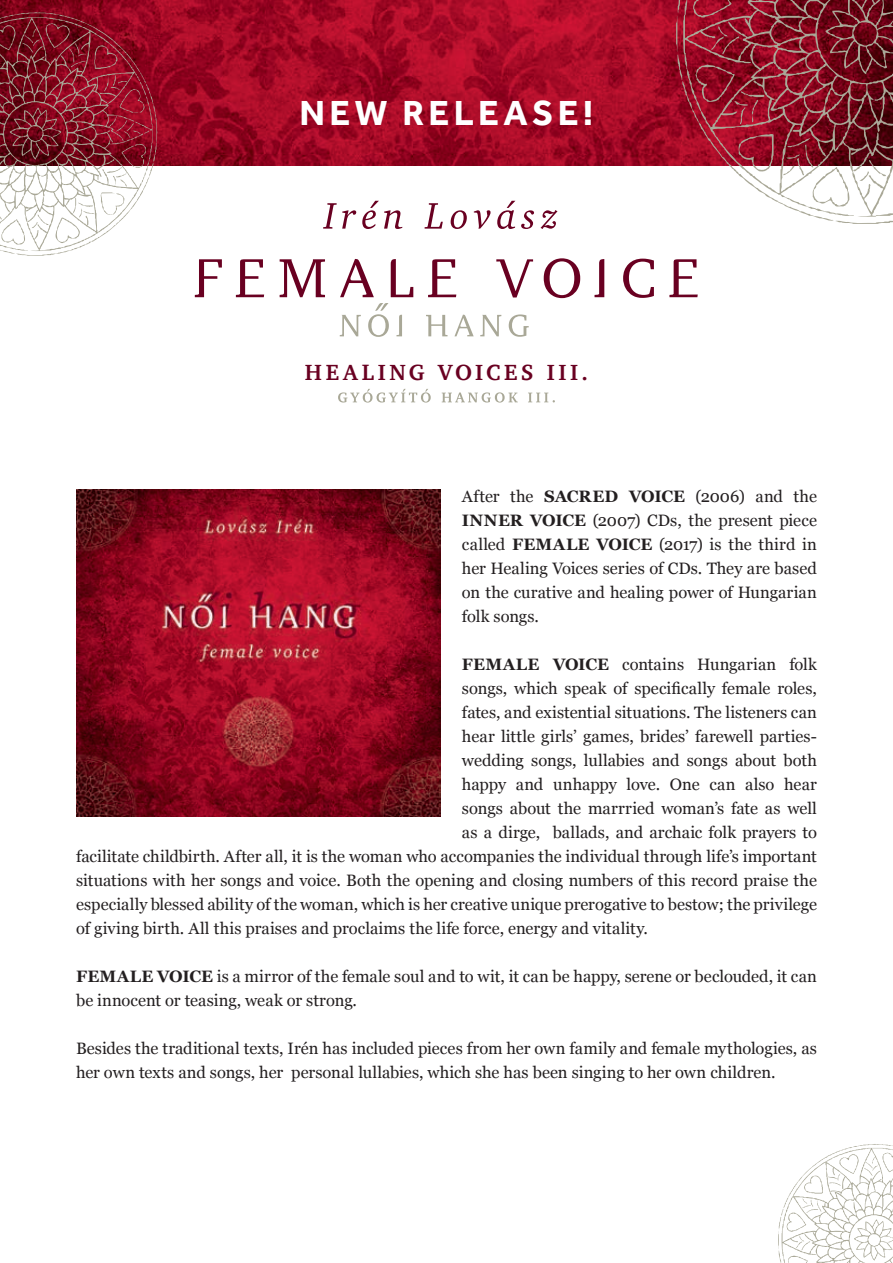
<style>
.page{position:relative;width:893px;height:1263px;background:#fff}
.page>*{position:absolute;margin:0;border:0;box-sizing:border-box;transform-origin:0 0}
.t1{font:700 36px "Effra";letter-spacing:.12em;color:#fff}
.t2{font:700 22.5px "Charter";letter-spacing:.155em;color:#690021}
.t3{font:16.5px/24px "Georgia";color:#231f20}
.s1{font-weight:700}
</style>
<div class="page">
<img style="left:0;top:0;width:676px;height:166px">
<img style="left:76px;top:489px;width:365px;height:328px">
<svg style="left:323px;top:201px;width:234px;height:28px"></svg>
<svg style="left:0;top:12px;width:158px;height:244px"></svg>
<svg style="left:778px;top:1144px;width:115px;height:119px"></svg>
<svg style="left:676px;top:0;width:217px;height:224px"></svg>
<svg style="left:338px;top:389px;width:217px;height:14px"></svg>
<svg style="left:195px;top:258px;width:503px;height:79px"></svg>
<h1 class="t1" style="left:300px;top:91px;width:295px">NEW RELEASE!</h1>
<h2 class="t2" style="left:305px;top:353px;width:285px">HEALING VOICES III .</h2>
<p class="t3" style="left:462px;top:483px;width:356px;text-align:justify">After the <span class="s1">SACRED VOICE</span> (2006) and the <span class="s1">INNER VOICE</span> (2007) CDs, the present piece called <span class="s1">FEMALE VOICE</span> (2017) is the third in her Healing Voices series of CDs. They are based on the curative and healing power of Hungarian folk songs.</p>
<p class="t3" style="left:462px;top:651px;width:356px"><span class="s1">FEMALE VOICE</span> contains Hungarian folk</p>
<p class="t3" style="left:462px;top:675px;width:356px">songs, which speak of specifically female roles,</p>
<p class="t3" style="left:462px;top:699px;width:356px">fates, and existential situations. The listeners can</p>
<p class="t3" style="left:462px;top:723px;width:356px">hear little girls’ games, brides’ farewell parties-</p>
<p class="t3" style="left:462px;top:747px;width:356px">wedding songs, lullabies and songs about both</p>
<p class="t3" style="left:462px;top:771px;width:356px">happy and unhappy love. One can also hear</p>
<p class="t3" style="left:462px;top:795px;width:356px">songs about the marrried woman’s fate as well</p>
<p class="t3" style="left:462px;top:819px;width:356px">as a dirge, ballads, and archaic folk prayers to</p>
<p class="t3" style="left:76px;top:843px;width:742px">facilitate childbirth. After all, it is the woman who accompanies the individual through life’s important</p>
<p class="t3" style="left:76px;top:867px;width:742px">situations with her songs and voice. Both the opening and closing numbers of this record praise the</p>
<p class="t3" style="left:76px;top:891px;width:742px">especially blessed ability of the woman, which is her creative unique prerogative to bestow; the privilege</p>
<p class="t3" style="left:76px;top:915px;width:573px">of giving birth. All this praises and proclaims the life force, energy and vitality.</p>
<p class="t3" style="left:76px;top:963px;width:742px"><span class="s1">FEMALE VOICE</span> is a mirror of the female soul and to wit, it can be happy, serene or beclouded, it can be innocent or teasing, weak or strong.</p>
<p class="t3" style="left:76px;top:1035px;width:742px">Besides the traditional texts, Irén has included pieces from her own family and female mythologies, as her own texts and songs, her personal lullabies, which she has been singing to her own children.</p>
</div>
